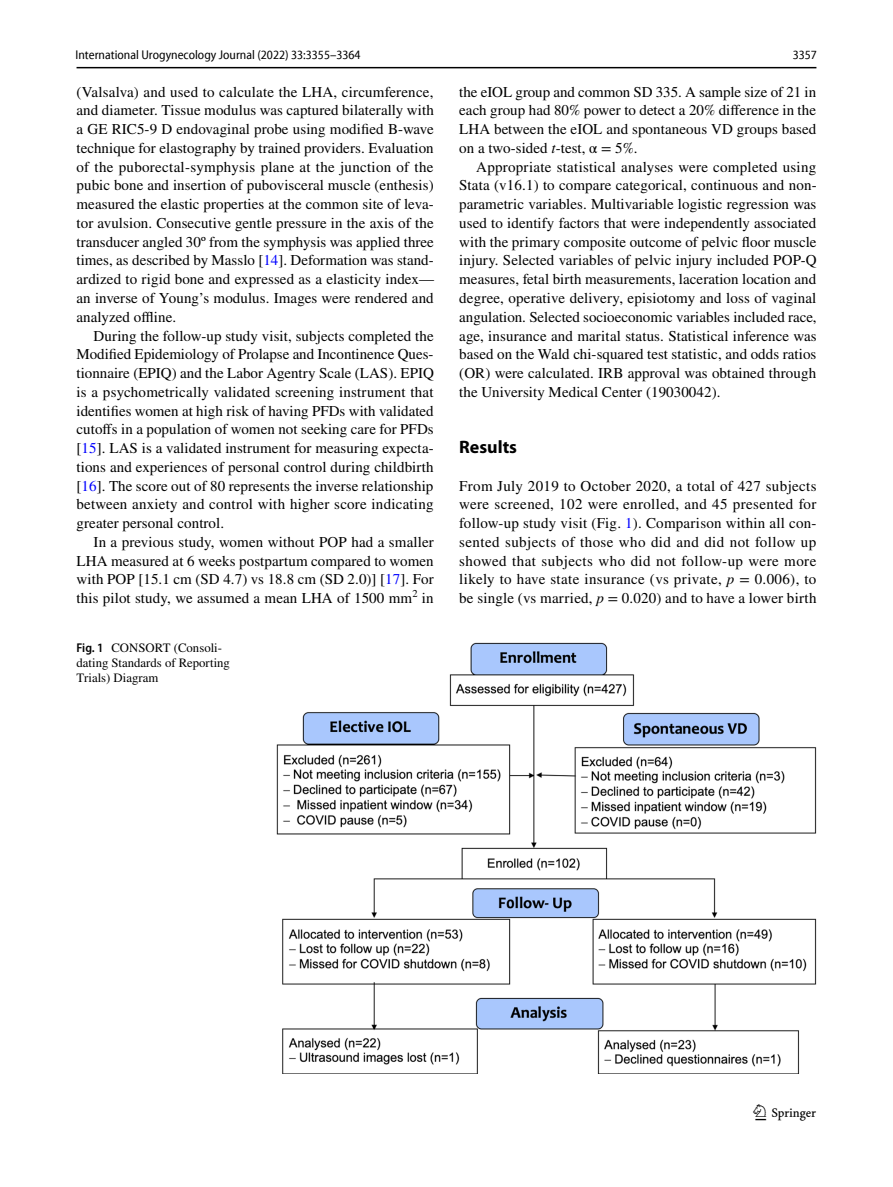
<style>
.page{position:relative;width:893px;height:1187px;background:#fff}
.page>*{position:absolute;margin:0;border:0;box-sizing:border-box;transform-origin:0 0}
.t1{font:22.5px "Springnew Regular 3";color:#000}
.t2{font:700 18px "Myriad Pro";color:#000}
.t3{font:15px/18.8px "STIX";letter-spacing:.005em;color:#000;text-align:justify}
.t4{font:12.75px/15px "STIX";color:#000}
.t5{font:semi-condensed 12.75px "Myriad Pro Unic";color:#000}
.s1{color:#00f}
.s2{font-family:"Myriad Pro";font-weight:600;font-stretch:semi-condensed}
.s3{font-style:italic}
</style>
<div class="page">
<hr style="left:77px;top:67px;width:739px;height:1px;background:#000">
<img style="left:276px;top:642px;width:540px;height:431px">
<p class="t5" style="left:76px;top:50px;width:287px">International Urogynecology Journal (2022) 33:3355–3364</p>
<p class="t5" style="left:793px;top:50px;width:26px">3357</p>
<p class="t3" style="left:77px;top:83px;width:359px">(Valsalva) and used to calculate the LHA, circumference, and diameter. Tissue modulus was captured bilaterally with a GE RIC5-9 D endovaginal probe using modified B-wave technique for elastography by trained providers. Evaluation of the puborectal-symphysis plane at the junction of the pubic bone and insertion of pubovisceral muscle (enthesis) measured the elastic properties at the common site of leva&shy;tor avulsion. Consecutive gentle pressure in the axis of the transducer angled 30º from the symphysis was applied three times, as described by Masslo [<span class="s1">14</span>]. Deformation was stand&shy;ardized to rigid bone and expressed as a elasticity index— an inverse of Young’s modulus. Images were rendered and analyzed offline.</p>
<p class="t3" style="left:77px;top:327px;width:359px;text-indent:17px">During the follow-up study visit, subjects completed the Modified Epidemiology of Prolapse and Incontinence Ques&shy;tionnaire (EPIQ) and the Labor Agentry Scale (LAS). EPIQ is a psychometrically validated screening instrument that identifies women at high risk of having PFDs with validated cutoffs in a population of women not seeking care for PFDs [<span class="s1">15</span>]. LAS is a validated instrument for measuring expecta&shy;tions and experiences of personal control during childbirth [<span class="s1">16</span>]. The score out of 80 represents the inverse relationship between anxiety and control with higher score indicating greater personal control.</p>
<p class="t3" style="left:77px;top:533px;width:359px;text-indent:17px">In a previous study, women without POP had a smaller LHA measured at 6 weeks postpartum compared to women with POP [15.1 cm (SD 4.7) vs 18.8 cm (SD 2.0)] [<span class="s1">17</span>]. For this pilot study, we assumed a mean LHA of 1500 mm<sup>2</sup> in</p>
<p class="t4" style="left:77px;top:641px;width:155px"><span class="s2">Fig. 1</span> CONSORT (Consoli&shy;dating Standards of Reporting<br>Trials) Diagram</p>
<p class="t3" style="left:459px;top:83px;width:359px">the eIOL group and common SD 335. A sample size of 21 in each group had 80% power to detect a 20% difference in the LHA between the eIOL and spontaneous VD groups based on a two-sided <span class="s3">t</span>-test, α = 5%.</p>
<p class="t3" style="left:459px;top:158px;width:359px;text-indent:17px">Appropriate statistical analyses were completed using Stata (v16.1) to compare categorical, continuous and non&shy;parametric variables. Multivariable logistic regression was used to identify factors that were independently associated with the primary composite outcome of pelvic floor muscle injury. Selected variables of pelvic injury included POP-Q measures, fetal birth measurements, laceration location and degree, operative delivery, episiotomy and loss of vaginal angulation. Selected socioeconomic variables included race, age, insurance and marital status. Statistical inference was based on the Wald chi-squared test statistic, and odds ratios (OR) were calculated. IRB approval was obtained through the University Medical Center (19030042).</p>
<p class="t2" style="left:459px;top:435px;width:59px">Results</p>
<p class="t3" style="left:459px;top:477px;width:359px">From July 2019 to October 2020, a total of 427 subjects were screened, 102 were enrolled, and 45 presented for follow-up study visit (Fig. <span class="s1">1</span>). Comparison within all con&shy;sented subjects of those who did and did not follow up showed that subjects who did not follow-up were more likely to have state insurance (vs private, <span class="s3">p</span> = 0.006), to be single (vs married, <span class="s3">p</span> = 0.020) and to have a lower birth</p>
<h1 class="t1" style="left:755px;top:1104px;width:62px">1 3</h1>
</div>
